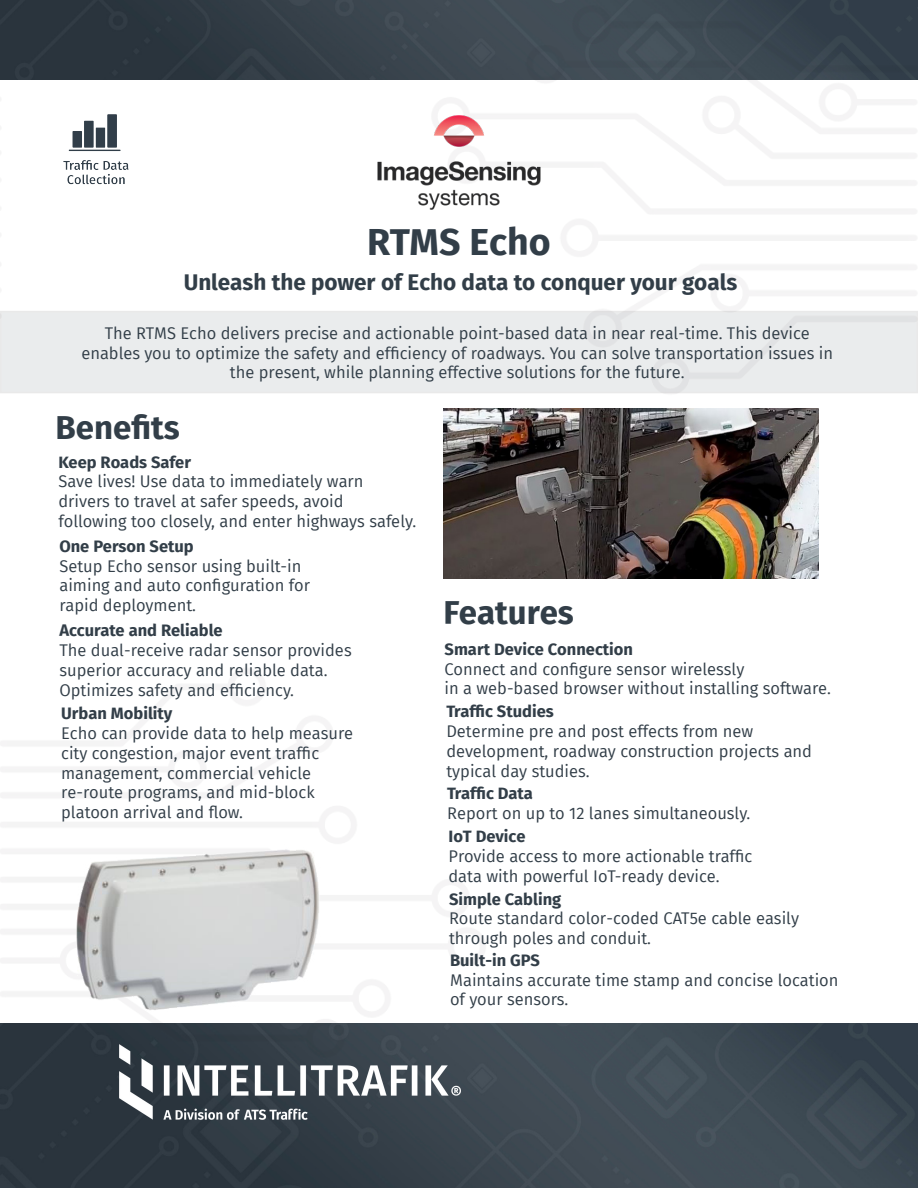
<style>
.page{position:relative;width:918px;height:1188px;background:#fff}
.page>*{position:absolute;margin:0;border:0;box-sizing:border-box;transform-origin:0 0}
.t1{font:700 37.5px "Fira Sans";color:#323e48}
.t2{font:700 33px "Fira Sans";color:#323e48}
.t3{font:700 22.5px "Fira Sans";color:#323e48}
.t4{font:16.5px/19.8px "Fira Sans";color:#323e48}
.t5{font:700 16.5px "Fira Sans";color:#323e48}
</style>
<div class="page">
<img style="left:0;top:1023px;width:918px;height:165px">
<img style="left:0;top:0;width:280px;height:79px">
<img style="left:280px;top:0;width:638px;height:394px">
<img style="left:0;top:669px;width:614px;height:455px">
<div style="left:1px;top:312px;width:916px;height:81px;background:#eaeced"></div>
<img style="left:376px;top:116px;width:166px;height:93px">
<img style="left:63px;top:114px;width:66px;height:71px">
<img style="left:53px;top:845px;width:297px;height:174px">
<img style="left:443px;top:408px;width:376px;height:170px">
<p class="t1" style="left:367px;top:210px;width:185px">RTMS Echo</p>
<p class="t3" style="left:184px;top:263px;width:555px">Unleash the power of Echo data to conquer your goals</p>
<p class="t4" style="left:105px;top:323px;width:707px">The RTMS Echo delivers precise and actionable point-based data in near real-time. This device</p>
<p class="t4" style="left:81px;top:343px;width:753px;text-align:center">enables you to optimize the safety and efficiency of roadways. You can solve transportation issues in the present, while planning effective solutions for the future.</p>
<p class="t2" style="left:56px;top:400px;width:126px">Benefits</p>
<p class="t5" style="left:58px;top:448px;width:134px">Keep Roads Safer</p>
<p class="t4" style="left:58px;top:471px;width:307px">Save lives! Use data to immediately warn</p>
<p class="t4" style="left:58px;top:491px;width:287px">drivers to travel at safer speeds, avoid</p>
<p class="t4" style="left:58px;top:511px;width:359px">following too closely, and enter highways safely.</p>
<p class="t5" style="left:59px;top:532px;width:136px">One Person Setup</p>
<p class="t4" style="left:59px;top:556px;width:244px">Setup Echo sensor using built-in</p>
<p class="t4" style="left:59px;top:575px;width:252px">aiming and auto configuration for</p>
<p class="t4" style="left:59px;top:595px;width:138px">rapid deployment.</p>
<p class="t5" style="left:59px;top:617px;width:165px">Accurate and Reliable</p>
<p class="t4" style="left:59px;top:640px;width:294px">The dual-receive radar sensor provides</p>
<p class="t4" style="left:59px;top:660px;width:270px">superior accuracy and reliable data.</p>
<p class="t4" style="left:59px;top:680px;width:236px">Optimizes safety and efficiency.</p>
<p class="t5" style="left:61px;top:700px;width:113px">Urban Mobility</p>
<p class="t4" style="left:61px;top:723px;width:294px">Echo can provide data to help measure city congestion, major event traffic</p>
<p class="t4" style="left:61px;top:763px;width:251px">management, commercial vehicle</p>
<p class="t4" style="left:61px;top:782px;width:255px">re-route programs, and mid-block</p>
<p class="t4" style="left:61px;top:802px;width:183px">platoon arrival and flow.</p>
<p class="t2" style="left:443px;top:585px;width:132px">Features</p>
<p class="t5" style="left:445px;top:635px;width:190px">Smart Device Connection</p>
<p class="t4" style="left:445px;top:659px;width:301px">Connect and configure sensor wirelessly</p>
<p class="t4" style="left:445px;top:678px;width:388px">in a web-based browser without installing software.</p>
<p class="t5" style="left:446px;top:697px;width:109px">Traffic Studies</p>
<p class="t4" style="left:446px;top:721px;width:308px">Determine pre and post effects from new</p>
<p class="t4" style="left:446px;top:741px;width:367px">development, roadway construction projects and</p>
<p class="t4" style="left:446px;top:760px;width:145px">typical day studies.</p>
<p class="t5" style="left:447px;top:779px;width:87px">Traffic Data</p>
<p class="t4" style="left:447px;top:803px;width:305px">Report on up to 12 lanes simultaneously.</p>
<p class="t5" style="left:448px;top:822px;width:79px">IoT Device</p>
<p class="t4" style="left:448px;top:846px;width:305px">Provide access to more actionable traffic</p>
<p class="t4" style="left:448px;top:865px;width:273px">data with powerful IoT-ready device.</p>
<p class="t5" style="left:449px;top:885px;width:114px">Simple Cabling</p>
<p class="t4" style="left:449px;top:908px;width:351px">Route standard color-coded CAT5e cable easily through poles and conduit.</p>
<p class="t5" style="left:450px;top:946px;width:91px">Built-in GPS</p>
<p class="t4" style="left:450px;top:970px;width:390px">Maintains accurate time stamp and concise location</p>
<p class="t4" style="left:450px;top:989px;width:120px">of your sensors.</p>
</div>
